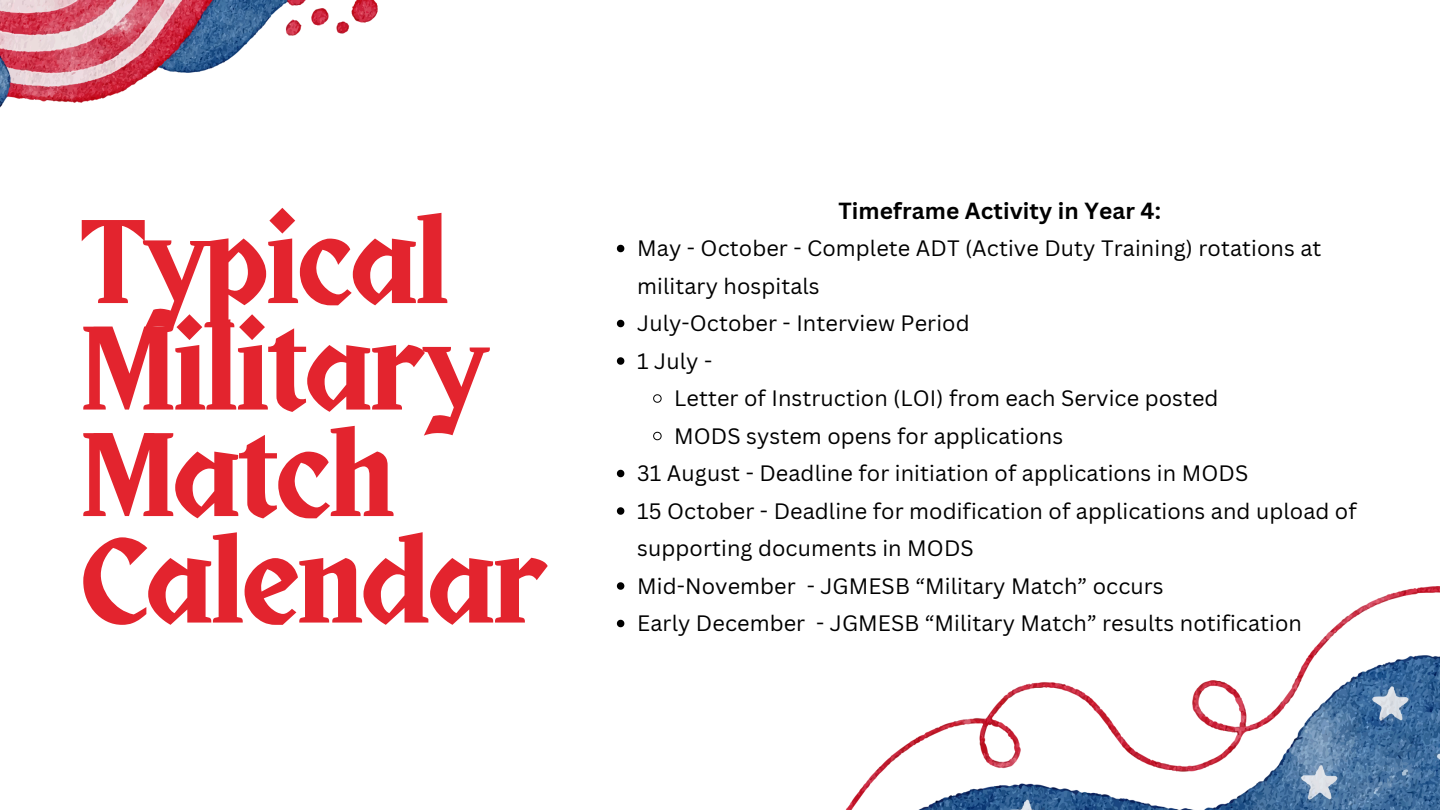
<style>
.page{position:relative;width:1440px;height:810px;background:#fff}
.page>*{position:absolute;margin:0;border:0;box-sizing:border-box;transform-origin:0 0}
.t1{font:700 120px/106.5px "Obra Letra";letter-spacing:-.02em;color:#e3242e}
.t2{font:700 22.7px "Canva Sans";letter-spacing:.005em;color:#000}
.t3{font:21.7px/37.5px "Canva Sans";letter-spacing:.005em;color:#000}
</style>
<div class="page">
<img style="left:845px;top:587px;width:595px;height:223px">
<img style="left:0;top:0;width:378px;height:108px">
<svg style="left:617px;top:245px;width:7px;height:7px"></svg>
<svg style="left:617px;top:320px;width:7px;height:7px"></svg>
<svg style="left:617px;top:357px;width:7px;height:8px"></svg>
<svg style="left:653px;top:394px;width:9px;height:9px"></svg>
<svg style="left:653px;top:431px;width:9px;height:10px"></svg>
<svg style="left:617px;top:470px;width:7px;height:7px"></svg>
<svg style="left:617px;top:507px;width:7px;height:8px"></svg>
<svg style="left:617px;top:582px;width:7px;height:8px"></svg>
<svg style="left:617px;top:620px;width:7px;height:7px"></svg>
<p class="t1" style="left:81px;top:216px;width:469px">Typical<br>Military<br>Match<br>Calendar</p>
<h1 class="t2" style="left:838px;top:194px;width:324px">Timeframe Activity in Year 4:</h1>
<h2 class="t3" style="left:637px;top:229px;width:686px">May - October - Complete ADT (Active Duty Training) rotations at military hospitals</h2>
<p class="t3" style="left:637px;top:304px;width:334px">July-October - Interview Period</p>
<p class="t3" style="left:637px;top:341px;width:76px">1 July -</p>
<p class="t3" style="left:674px;top:379px;width:546px">Letter of Instruction (LOI) from each Service posted</p>
<p class="t3" style="left:674px;top:416px;width:391px">MODS system opens for applications</p>
<p class="t3" style="left:637px;top:454px;width:613px">31 August - Deadline for initiation of applications in MODS</p>
<p class="t3" style="left:637px;top:491px;width:721px">15 October - Deadline for modification of applications and upload of supporting documents in MODS</p>
<p class="t3" style="left:637px;top:566px;width:528px">Mid-November - JGMESB “Military Match” occurs</p>
<p class="t3" style="left:637px;top:604px;width:666px">Early December - JGMESB “Military Match” results notification</p>
</div>
